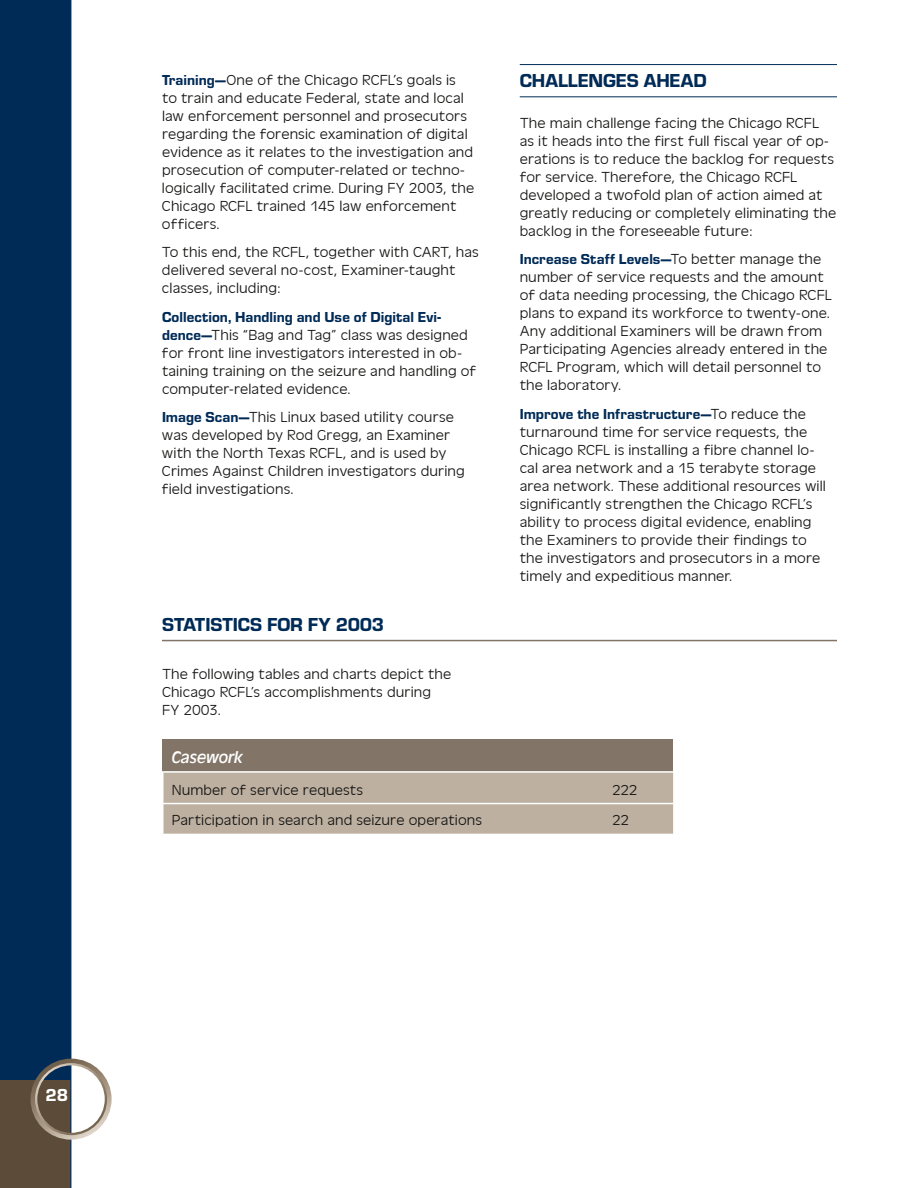
<style>
.page{position:relative;width:918px;height:1188px;background:#fff}
.page>*{position:absolute;margin:0;border:0;box-sizing:border-box;transform-origin:0 0}
.t1{font:19.5px "Eurostile T Heav";letter-spacing:-.005em;color:#002b57}
.t2{font:18px "Eurostile T Heav";color:#fff}
.t3{font:italic 17.25px "Antique Oli T";color:#fff;scale:1.04 1}
.t4{font:15px/18px "Antique Oli T Ligh";letter-spacing:.005em;color:#151514;scale:1.1 1}
.t5{font:15px "Eurostile T Heav";letter-spacing:.005em;color:#002b57}
.s1{font-family:"Eurostile T Heav";color:#002b57}
.s2{font-family:"Antique Oli T Ligh";color:#151514}
</style>
<div class="page">
<div style="left:0;top:0;width:71px;height:1188px;background:#002b57"></div>
<div style="left:0;top:1080px;width:71px;height:108px;background:#5b4b38"></div>
<hr style="left:70px;top:0;width:1px;height:1188px;background:#002b57">
<hr style="left:520px;top:64px;width:317px;height:1px;background:#002b57">
<hr style="left:520px;top:96px;width:317px;height:1px;background:#002b57">
<hr style="left:162px;top:640px;width:675px;height:1px;background:#827568">
<div style="left:163px;top:739px;width:510px;height:33px;background:#827568"></div>
<div style="left:164px;top:773px;width:509px;height:61px;background:#bdb0a0"></div>
<hr style="left:162px;top:803px;width:441px;height:1px;background:#fff">
<hr style="left:603px;top:803px;width:70px;height:1px;background:#fff">
<hr style="left:162px;top:771px;width:441px;height:2px;background:#fff">
<hr style="left:603px;top:771px;width:70px;height:2px;background:#fff">
<div style="left:31px;top:1059px;width:80px;height:80px;border:6px solid #fff;border-radius:50%"></div>
<div style="left:31px;top:1059px;width:81px;height:81px;border:4px solid #fff;border-radius:50%"></div>
<p class="t4" style="left:162px;top:71px;width:285px"><span class="s1">Training—</span>One of the Chicago RCFL’s goals is to train and educate Federal, state and local law enforcement personnel and prosecutors regarding the forensic examination of digital evidence as it relates to the investigation and prosecution of computer-related or techno&shy;logically facilitated crime. During FY 2003, the Chicago RCFL trained 145 law enforcement officers.</p>
<p class="t4" style="left:162px;top:244px;width:290px">To this end, the RCFL, together with CART, has delivered several no-cost, Examiner-taught classes, including:</p>
<p class="t5" style="left:162px;top:309px;width:280px">Collection, Handling and Use of Digital Evi-</p>
<p class="t4" style="left:162px;top:326px;width:287px"><span class="s1">dence—</span>This “Bag and Tag” class was designed for front line investigators interested in ob&shy;taining training on the seizure and handling of computer-related evidence.</p>
<p class="t4" style="left:162px;top:409px;width:277px"><span class="s1">Image Scan—</span>This Linux based utility course was developed by Rod Gregg, an Examiner with the North Texas RCFL, and is used by Crimes Against Children investigators during field investigations.</p>
<h1 class="t1" style="left:520px;top:70px;width:188px">CHALLENGES AHEAD</h1>
<p class="t4" style="left:520px;top:114px;width:289px">The main challenge facing the Chicago RCFL as it heads into the first full fiscal year of op&shy;erations is to reduce the backlog for requests for service. Therefore, the Chicago RCFL developed a twofold plan of action aimed at greatly reducing or completely eliminating the backlog in the foreseeable future:</p>
<p class="t5" style="left:520px;top:251px;width:303px">Increase Staff Levels—<span class="s2">To better manage the</span></p>
<p class="t4" style="left:520px;top:269px;width:285px">number of service requests and the amount of data needing processing, the Chicago RCFL plans to expand its workforce to twenty-one.<br>Any additional Examiners will be drawn from Participating Agencies already entered in the RCFL Program, which will detail personnel to the laboratory.</p>
<p class="t5" style="left:520px;top:406px;width:288px">Improve the Infrastructure—<span class="s2">To reduce the</span></p>
<p class="t4" style="left:520px;top:423px;width:280px">turnaround time for service requests, the Chicago RCFL is installing a fibre channel lo&shy;cal area network and a 15 terabyte storage area network. These additional resources will significantly strengthen the Chicago RCFL’s ability to process digital evidence, enabling the Examiners to provide their findings to the investigators and prosecutors in a more timely and expeditious manner.</p>
<h1 class="t1" style="left:162px;top:614px;width:224px">STATISTICS FOR FY 2003</h1>
<p class="t4" style="left:162px;top:665px;width:265px">The following tables and charts depict the<br>Chicago RCFL’s accomplishments during<br>FY 2003.</p>
<p class="t3" style="left:172px;top:748px;width:70px">Casework</p>
<p class="t4" style="left:172px;top:781px;width:176px">Number of service requests</p>
<p class="t4" style="left:612px;top:781px;width:25px">222</p>
<p class="t4" style="left:172px;top:812px;width:284px">Participation in search and seizure operations</p>
<p class="t4" style="left:612px;top:812px;width:17px">22</p>
<p class="t2" style="left:46px;top:1085px;width:24px">28</p>
</div>
